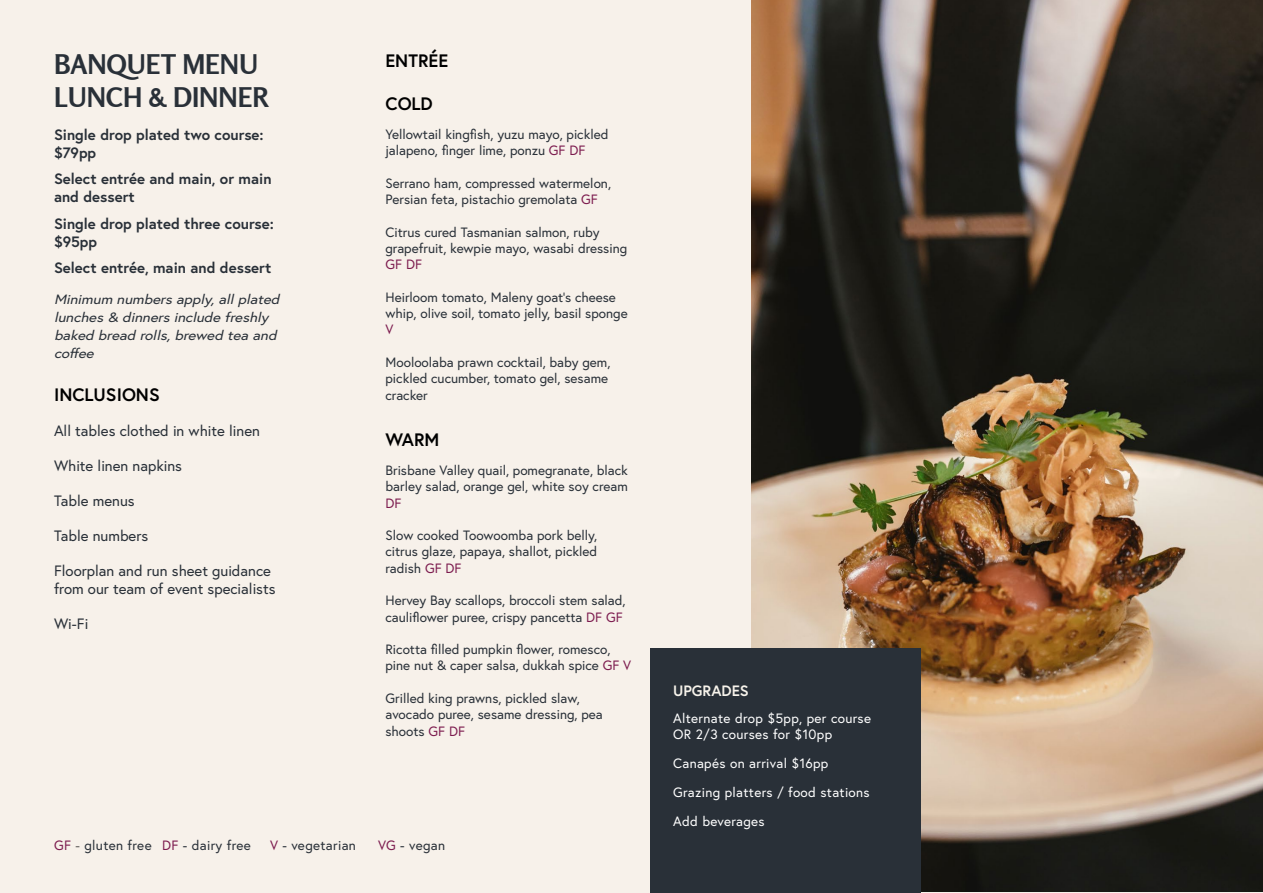
<style>
.page{position:relative;width:1263px;height:893px;background:#f7f1ea}
.page>*{position:absolute;margin:0;border:0;box-sizing:border-box;transform-origin:0 0}
.Rosario_Heading__18pt{font:700 27px/32.4px "Rosario";color:#293038}
.Menu_item_heading{font:700 18px "Europa";color:#000}
.Body_Copy__Main{font:15px/18px "Europa";color:#293038}
.Europa_Bold__menu_description{font:700 15px/18px "Europa";color:#293038}
.Bold_Sub-Heading__White{font:700 15px "Europa";color:#f7f3eb}
.Menu_items__9pt{font:13.5px/16.2px "Europa";color:#293038}
.Body_Copy__White_text{font:13.5px/16.2px "Europa";letter-spacing:.025em;color:#fff}
.Body_Copy__italic{font:italic 13.5px/18px "Europa";color:#293038;scale:1.11 1}
.Paragraph_Style_1{font:13.5px "Europa";letter-spacing:.025em;color:#293038}
.s1{color:#7c1b4e}
.s2{color:#615e5c}
</style>
<div class="page">
<img style="left:752px;top:0;width:511px;height:891px">
<div style="left:651px;top:649px;width:270px;height:244px;background:#293038"></div>
<p class="Rosario_Heading__18pt" style="left:54px;top:48px;width:216px">BANQUET MENU<br>LUNCH &amp; DINNER</p>
<p class="Europa_Bold__menu_description" style="left:54px;top:125px;width:211px">Single drop plated two course: $79pp</p>
<p class="Europa_Bold__menu_description" style="left:54px;top:169px;width:219px">Select entrée and main, or main and dessert</p>
<p class="Europa_Bold__menu_description" style="left:54px;top:214px;width:221px">Single drop plated three course: $95pp</p>
<p class="Europa_Bold__menu_description" style="left:54px;top:258px;width:219px">Select entrée, main and dessert</p>
<p class="Body_Copy__italic" style="left:54px;top:290px;width:208px">Minimum numbers apply,allplated lunches &amp; dinners include freshly baked bread rolls,brewed tea and coffee</p>
<p class="Menu_item_heading" style="left:54px;top:382px;width:107px">INCLUSIONS</p>
<p class="Body_Copy__Main" style="left:54px;top:421px;width:207px">All tables clothed in white linen</p>
<p class="Body_Copy__Main" style="left:54px;top:456px;width:130px">White linen napkins</p>
<p class="Body_Copy__Main" style="left:54px;top:491px;width:82px">Table menus</p>
<p class="Body_Copy__Main" style="left:54px;top:526px;width:96px">Table numbers</p>
<p class="Body_Copy__Main" style="left:54px;top:561px;width:223px">Floorplan and run sheet guidance from our team of event specialists</p>
<p class="Body_Copy__Main" style="left:54px;top:614px;width:36px">Wi-Fi</p>
<p class="Menu_item_heading" style="left:385px;top:49px;width:64px">ENTRÉE</p>
<p class="Menu_item_heading" style="left:385px;top:92px;width:49px">COLD</p>
<p class="Menu_items__9pt" style="left:385px;top:126px;width:224px">Yellowtail kingfish, yuzu mayo, pickled jalapeno, finger lime, ponzu <span class="s1">GF DF</span></p>
<p class="Menu_items__9pt" style="left:385px;top:175px;width:227px">Serrano ham, compressed watermelon,<br>Persian feta, pistachio gremolata <span class="s1">GF</span></p>
<p class="Menu_items__9pt" style="left:385px;top:224px;width:243px">Citrus cured Tasmanian salmon, ruby grapefruit, kewpie mayo, wasabi dressing<br><span class="s1">GF DF</span></p>
<p class="Menu_items__9pt" style="left:385px;top:289px;width:244px">Heirloom tomato, Maleny goat’s cheese whip, olive soil, tomato jelly, basil sponge<br><span class="s1">V</span></p>
<p class="Menu_items__9pt" style="left:385px;top:354px;width:226px">Mooloolaba prawn cocktail, baby gem, pickled cucumber, tomato gel, sesame cracker</p>
<p class="Menu_item_heading" style="left:385px;top:428px;width:55px">WARM</p>
<p class="Menu_items__9pt" style="left:385px;top:462px;width:244px;text-align:justify">Brisbane Valley quail, pomegranate, black barley salad, orange gel, white soy cream <span class="s1">DF</span></p>
<p class="Menu_items__9pt" style="left:385px;top:527px;width:213px;text-align:justify">Slow cooked Toowoomba pork belly, citrus glaze, papaya, shallot, pickled radish <span class="s1">GF DF</span></p>
<p class="Menu_items__9pt" style="left:385px;top:592px;width:242px">Hervey Bay scallops, broccoli stem salad, cauliflower puree, crispy pancetta <span class="s1">DF GF</span></p>
<p class="Menu_items__9pt" style="left:385px;top:641px;width:247px">Ricotta filled pumpkin flower, romesco, pine nut &amp; caper salsa, dukkah spice <span class="s1">GF V</span></p>
<p class="Menu_items__9pt" style="left:385px;top:690px;width:219px">Grilled king prawns, pickled slaw, avocado puree, sesame dressing, pea shoots <span class="s1">GF DF</span></p>
<p class="Paragraph_Style_1" style="left:54px;top:837px;width:198px"><span class="s1">GF</span> <span class="s2">-</span> gluten free <span class="s1">DF</span> - dairy free</p>
<p class="Paragraph_Style_1" style="left:270px;top:837px;width:87px"><span class="s1">V</span> - vegetarian</p>
<p class="Paragraph_Style_1" style="left:378px;top:837px;width:69px"><span class="s1">VG</span> - vegan</p>
<p class="Bold_Sub-Heading__White" style="left:673px;top:680px;width:77px">UPGRADES</p>
<p class="Body_Copy__White_text" style="left:673px;top:709px;width:199px">Alternate drop $5pp, per course<br>OR 2/3 courses for $10pp</p>
<p class="Body_Copy__White_text" style="left:673px;top:755px;width:157px">Canapés on arrival $16pp</p>
<p class="Body_Copy__White_text" style="left:673px;top:784px;width:198px">Grazing platters / food stations</p>
<p class="Body_Copy__White_text" style="left:673px;top:813px;width:93px">Add beverages</p>
</div>
